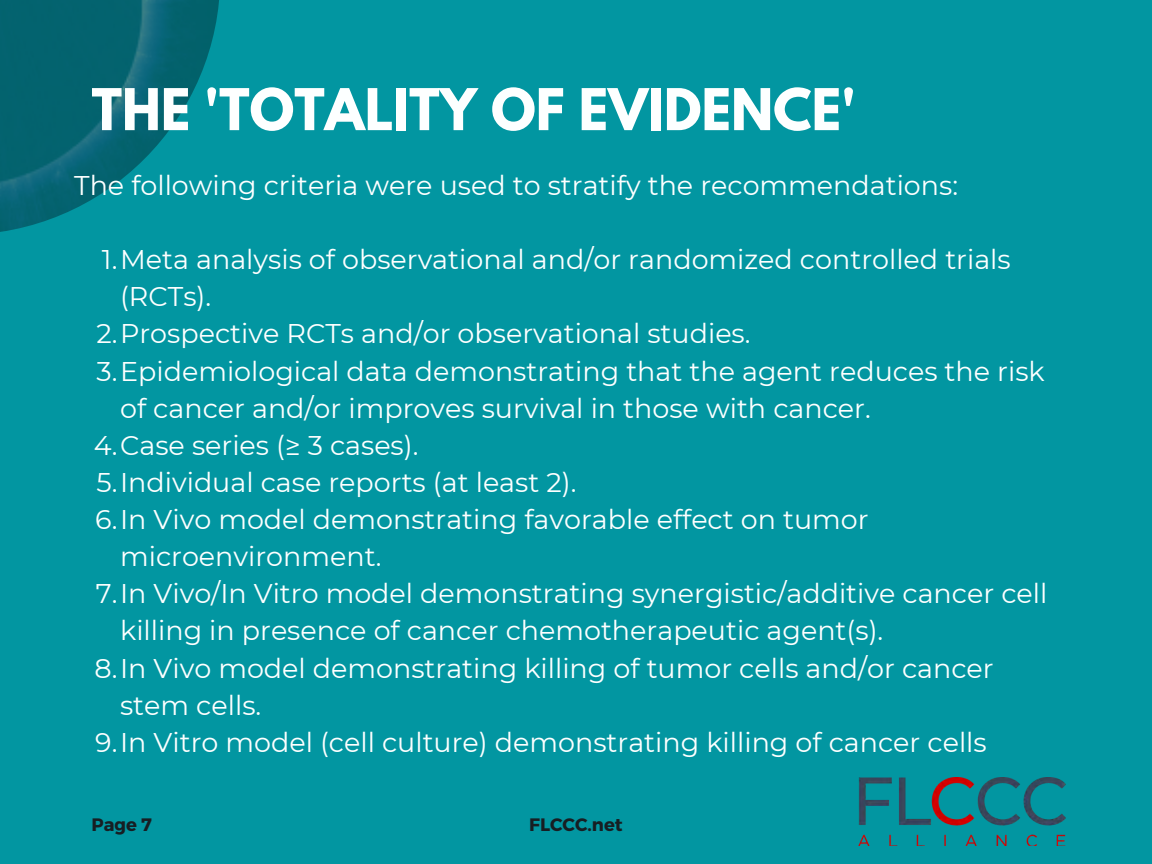
<style>
.page{position:relative;width:1152px;height:864px;background:#0296a1}
.page>*{position:absolute;margin:0;border:0;box-sizing:border-box;transform-origin:0 0}
.t1{font:700 51px "League Spartan";color:#fdffff}
.t2{font:27px/37.2px "Montserrat";color:#fdffff}
.t3{font:700 18px "Montserrat";color:#171e23}
</style>
<div class="page">
<img style="left:0;top:0;width:219px;height:232px">
<img style="left:859px;top:778px;width:207px;height:68px">
<p class="t1" style="left:92px;top:84px;width:766px">THE 'TOTALITY OF EVIDENCE'</p>
<p class="t2" style="left:74px;top:167px;width:885px">The following criteria were used to stratify the recommendations:</p>
<p class="t2" style="left:120px;top:241px;width:892px;text-indent:-18px">1.Meta analysis of observational and/or randomized controlled trials (RCTs).</p>
<p class="t2" style="left:96px;top:315px;width:656px">2.Prospective RCTs and/or observational studies.</p>
<p class="t2" style="left:120px;top:352px;width:926px;text-indent:-24px">3.Epidemiological data demonstrating that the agent reduces the risk of cancer and/or improves survival in those with cancer.</p>
<p class="t2" style="left:94px;top:427px;width:326px">4.Case series (≥ 3 cases).</p>
<p class="t2" style="left:96px;top:464px;width:482px">5.Individual case reports (at least 2).</p>
<p class="t2" style="left:120px;top:501px;width:750px;text-indent:-25px">6.In Vivo model demonstrating favorable effect on tumor microenvironment.</p>
<p class="t2" style="left:120px;top:575px;width:929px;text-indent:-24px">7.In Vivo/In Vitro model demonstrating synergistic/additive cancer cell killing in presence of cancer chemotherapeutic agent(s).</p>
<p class="t2" style="left:120px;top:649px;width:875px;text-indent:-26px">8.In Vivo model demonstrating killing of tumor cells and/or cancer stem cells.</p>
<p class="t2" style="left:95px;top:724px;width:893px">9.In Vitro model (cell culture) demonstrating killing of cancer cells</p>
<p class="t3" style="left:92px;top:813px;width:62px">Page 7</p>
<p class="t3" style="left:529px;top:813px;width:95px">FLCCC.net</p>
</div>
